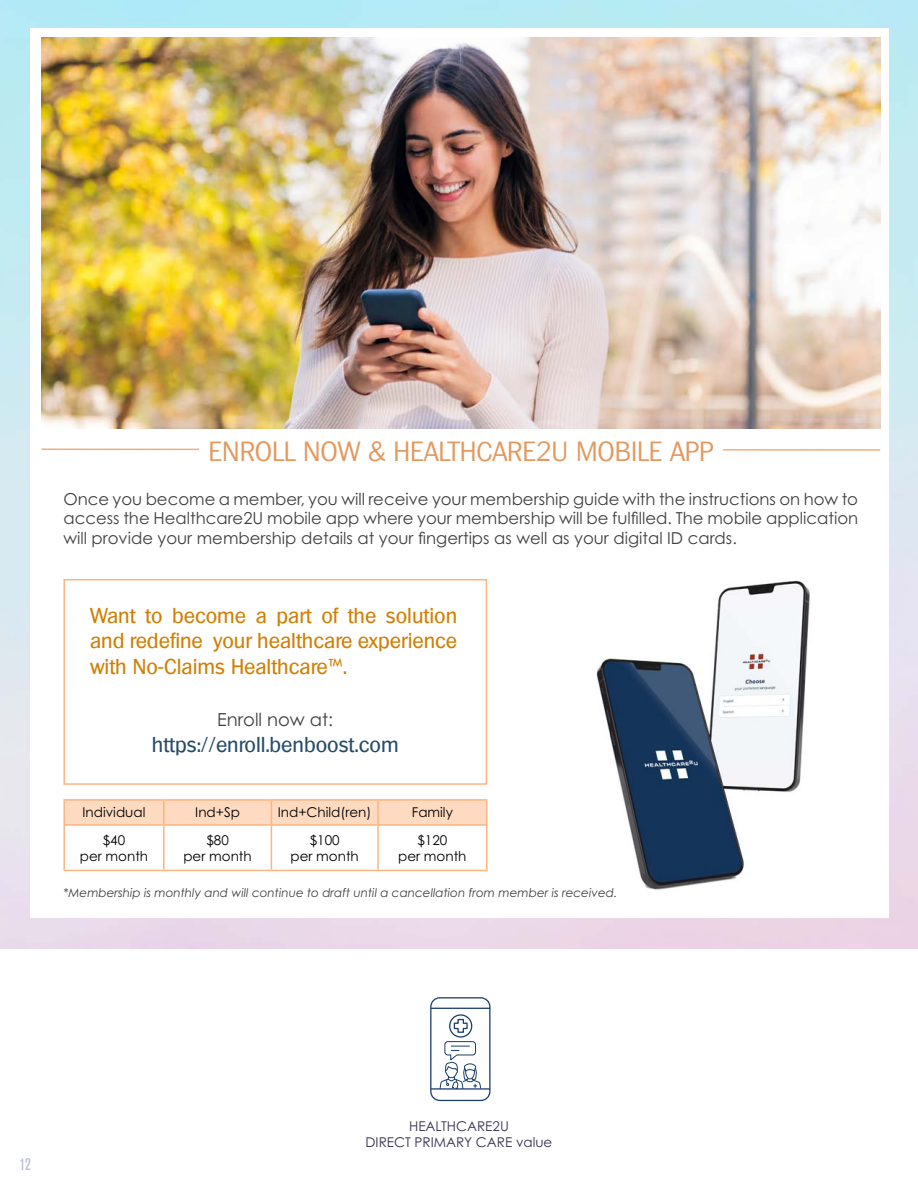
<style>
.page{position:relative;width:918px;height:1188px;background:#fff}
.page>*{position:absolute;margin:0;border:0;box-sizing:border-box;transform-origin:0 0}
.t1{font:300 27px "Plymouth Serial";color:#e3985e}
.t2{font:21px/25.2px "Plymouth Serial";color:#d17e04;text-align:justify}
.t3{font:21px "Plymouth Serial";color:#264c68}
.t4{font:18px "Century Gothic Pro";color:#414042}
.t5{font:18px "Ancona Cd";color:#bcbedd}
.t6{font:16.5px/19.8px "Century Gothic Pro";color:#414042;text-align:justify}
.t7{font:13.5px "Century Gothic Pro";color:#000}
.t8{font:13.5px "Century Gothic Pro";color:#363450}
.t9{font:italic 12px "Century Gothic Pro";color:#414042}
</style>
<div class="page">
<div style="left:63px;top:579px;width:424px;height:206px;border:2px solid #fbb581"></div>
<div style="left:430px;top:997px;width:61px;height:104px;border:1px solid #1a3e6d;border-radius:9px"></div>
<hr style="left:431px;top:1008px;width:59px;height:1px;background:#1a3e6d">
<hr style="left:431px;top:1088px;width:59px;height:2px;background:#1a3e6d">
<div style="left:449px;top:1014px;width:23px;height:24px;border:1px solid #1a3e6d;border-radius:50%"></div>
<svg style="left:453px;top:1018px;width:15px;height:16px"></svg>
<svg style="left:439px;top:1041px;width:43px;height:49px"></svg>
<img style="left:596px;top:580px;width:214px;height:310px">
<img style="left:41px;top:38px;width:839px;height:390px">
<svg style="left:41px;top:448px;width:840px;height:3px"></svg>
<div style="left:199px;top:436px;width:524px;height:41px;background:#fff"></div>
<hr style="left:486px;top:825px;width:2px;height:45px;background:#fbb581">
<hr style="left:378px;top:870px;width:110px;height:1px;background:#fbb581">
<hr style="left:63px;top:825px;width:2px;height:45px;background:#fbb581">
<hr style="left:63px;top:870px;width:101px;height:1px;background:#fbb581">
<hr style="left:163px;top:826px;width:2px;height:44px;background:#fbb581">
<hr style="left:164px;top:870px;width:107px;height:1px;background:#fbb581">
<div style="left:65px;top:801px;width:421px;height:23px;background:#fddac0"></div>
<hr style="left:377px;top:801px;width:2px;height:23px;background:#fbb581">
<hr style="left:271px;top:826px;width:1px;height:44px;background:#fbb581">
<hr style="left:377px;top:826px;width:2px;height:44px;background:#fbb581">
<hr style="left:271px;top:870px;width:107px;height:1px;background:#fbb581">
<hr style="left:63px;top:799px;width:101px;height:2px;background:#fbb581">
<hr style="left:164px;top:799px;width:107px;height:2px;background:#fbb581">
<hr style="left:271px;top:799px;width:107px;height:2px;background:#fbb581">
<hr style="left:378px;top:799px;width:110px;height:2px;background:#fbb581">
<hr style="left:65px;top:824px;width:99px;height:2px;background:#fbb581">
<hr style="left:164px;top:824px;width:107px;height:2px;background:#fbb581">
<hr style="left:271px;top:824px;width:107px;height:2px;background:#fbb581">
<hr style="left:378px;top:824px;width:108px;height:2px;background:#fbb581">
<hr style="left:63px;top:801px;width:2px;height:24px;background:#fbb581">
<hr style="left:486px;top:801px;width:2px;height:24px;background:#fbb581">
<p class="t1" style="left:208px;top:433px;width:506px">ENROLL NOW &amp; HEALTHCARE2U MOBILE APP</p>
<p class="t6" style="left:63px;top:489px;width:796px">Once you become a member, you will receive your membership guide with the instructions on how to access the Healthcare2U mobile app where your membership will be fulfilled. The mobile application will provide your membership details at your fingertips as well as your digital ID cards.</p>
<p class="t2" style="left:90px;top:602px;width:369px">Want to become a part of the solution and redefine your healthcare experience with No-Claims Healthcare™.</p>
<p class="t4" style="left:217px;top:708px;width:118px">Enroll now at:</p>
<p class="t3" style="left:152px;top:731px;width:248px">https://enroll.benboost.com</p>
<p class="t7" style="left:83px;top:804px;width:64px">Individual</p>
<p class="t7" style="left:195px;top:804px;width:46px">Ind+Sp</p>
<p class="t7" style="left:278px;top:804px;width:95px">Ind+Child(ren)</p>
<p class="t7" style="left:412px;top:804px;width:43px">Family</p>
<p class="t7" style="left:103px;top:831px;width:24px">$40</p>
<p class="t7" style="left:80px;top:848px;width:70px">per month</p>
<p class="t7" style="left:417px;top:831px;width:31px">$120</p>
<p class="t7" style="left:398px;top:848px;width:70px">per month</p>
<p class="t9" style="left:63px;top:886px;width:556px">*Membership is monthly and will continue to draft until a cancellation from member is received.</p>
<p class="t7" style="left:206px;top:831px;width:24px">$80</p>
<p class="t7" style="left:183px;top:848px;width:70px">per month</p>
<p class="t7" style="left:310px;top:831px;width:31px">$100</p>
<p class="t7" style="left:291px;top:848px;width:70px">per month</p>
<p class="t5" style="left:19px;top:1152px;width:14px">12</p>
<p class="t8" style="left:409px;top:1118px;width:101px">HEALTHCARE2U</p>
<p class="t8" style="left:366px;top:1134px;width:188px">DIRECT PRIMARY CARE value</p>
</div>
